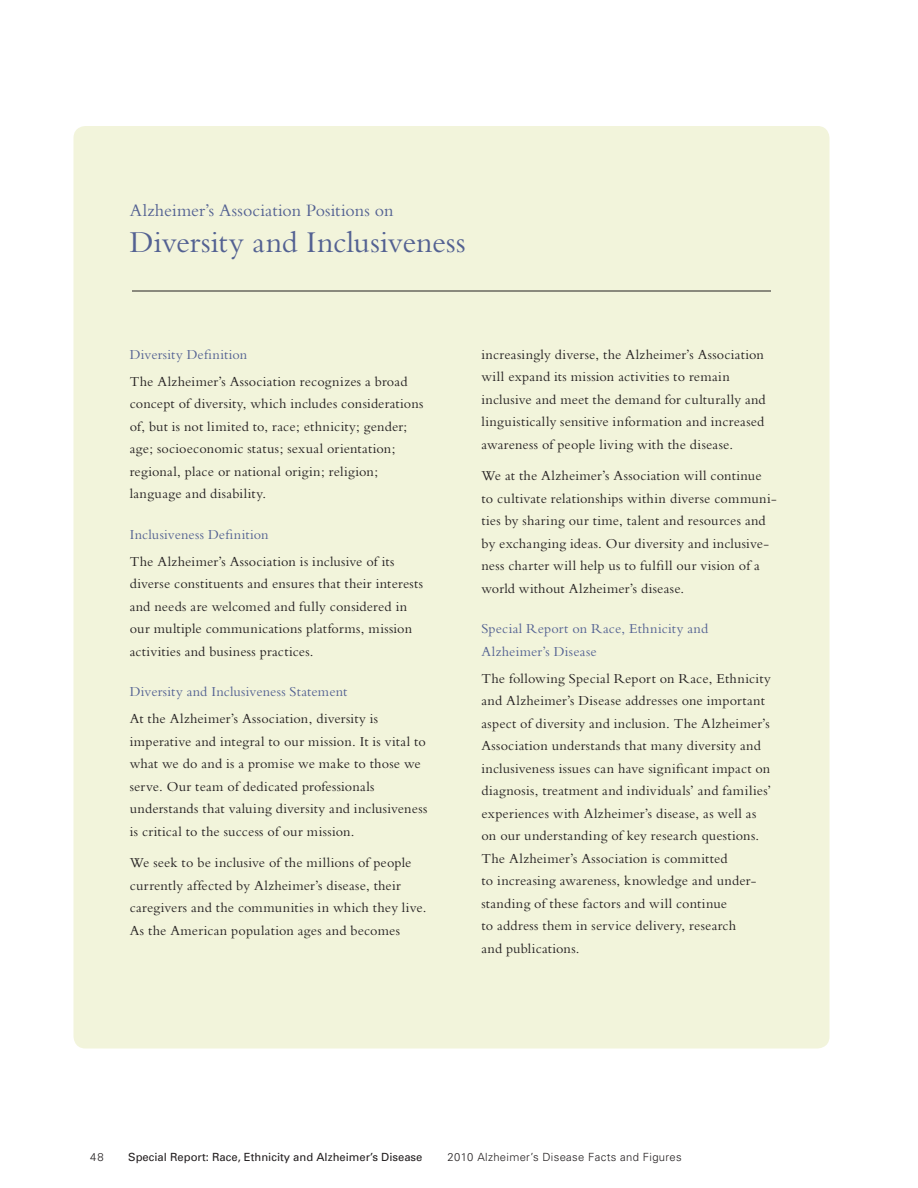
<style>
.page{position:relative;width:918px;height:1188px;background:#fff}
.page>*{position:absolute;margin:0;border:0;box-sizing:border-box;transform-origin:0 0}
.t1{font:31.5px "Bembo";letter-spacing:-.005em;color:#536192}
.t2{font:18px "Bembo";color:#536192}
.t3{font:14.25px/22.5px "Bembo";letter-spacing:.015em;color:#231f20}
.t4{font:14.25px/22.5px "Bembo";letter-spacing:.01em;color:#536192}
.t5{font:11.25px "Univers";color:#231f20}
.t6{font:300 11.25px "Univers";letter-spacing:.03em;color:#231f20}
</style>
<div class="page">
<div style="left:74px;top:126px;width:756px;height:922px;background:#f2f4db;border-radius:12px"></div>
<hr style="left:132px;top:291px;width:639px;height:1px;background:#231f20">
<p class="t2" style="left:130px;top:200px;width:265px">Alzheimer’s Association Positions on</p>
<h1 class="t1" style="left:130px;top:224px;width:337px">Diversity and Inclusiveness</h1>
<p class="t4" style="left:130px;top:343px;width:119px">Diversity Definition</p>
<p class="t3" style="left:130px;top:370px;width:295px">The Alzheimer’s Association recognizes a broad concept of diversity, which includes considerations of, but is not limited to, race; ethnicity; gender; age; socioeconomic status; sexual orientation; regional, place or national origin; religion; language and disability.</p>
<p class="t4" style="left:130px;top:523px;width:140px">Inclusiveness Definition</p>
<p class="t3" style="left:130px;top:550px;width:295px">The Alzheimer’s Association is inclusive of its diverse constituents and ensures that their interests and needs are welcomed and fully considered in our multiple communications platforms, mission activities and business practices.</p>
<p class="t4" style="left:130px;top:680px;width:219px">Diversity and Inclusiveness Statement</p>
<p class="t3" style="left:130px;top:707px;width:299px">At the Alzheimer’s Association, diversity is imperative and integral to our mission. It is vital to what we do and is a promise we make to those we serve. Our team of dedicated professionals understands that valuing diversity and inclusiveness is critical to the success of our mission.</p>
<p class="t3" style="left:130px;top:851px;width:298px">We seek to be inclusive of the millions of people currently affected by Alzheimer’s disease, their caregivers and the communities in which they live.<br>As the American population ages and becomes</p>
<p class="t3" style="left:481px;top:343px;width:286px">increasingly diverse, the Alzheimer’s Association will expand its mission activities to remain inclusive and meet the demand for culturally and linguistically sensitive information and increased awareness of people living with the disease.</p>
<p class="t3" style="left:481px;top:464px;width:297px">We at the Alzheimer’s Association will continue to cultivate relationships within diverse communi&shy;ties by sharing our time, talent and resources and by exchanging ideas. Our diversity and inclusive&shy;ness charter will help us to fulfill our vision of a world without Alzheimer’s disease.</p>
<p class="t4" style="left:481px;top:617px;width:228px">Special Report on Race, Ethnicity and<br>Alzheimer’s Disease</p>
<p class="t3" style="left:481px;top:667px;width:291px">The following Special Report on Race, Ethnicity and Alzheimer’s Disease addresses one important aspect of diversity and inclusion. The Alzheimer’s Association understands that many diversity and inclusiveness issues can have significant impact on diagnosis, treatment and individuals’ and families’ experiences with Alzheimer’s disease, as well as on our understanding of key research questions.<br>The Alzheimer’s Association is committed<br>to increasing awareness, knowledge and under&shy;standing of these factors and will continue<br>to address them in service delivery, research<br>and publications.</p>
<p class="t6" style="left:90px;top:1150px;width:15px">48</p>
<p class="t5" style="left:128px;top:1150px;width:296px">Special Report: Race, Ethnicity and Alzheimer’s Disease</p>
<p class="t6" style="left:448px;top:1151px;width:236px">2010 Alzheimer’s Disease Facts and Figures</p>
</div>
